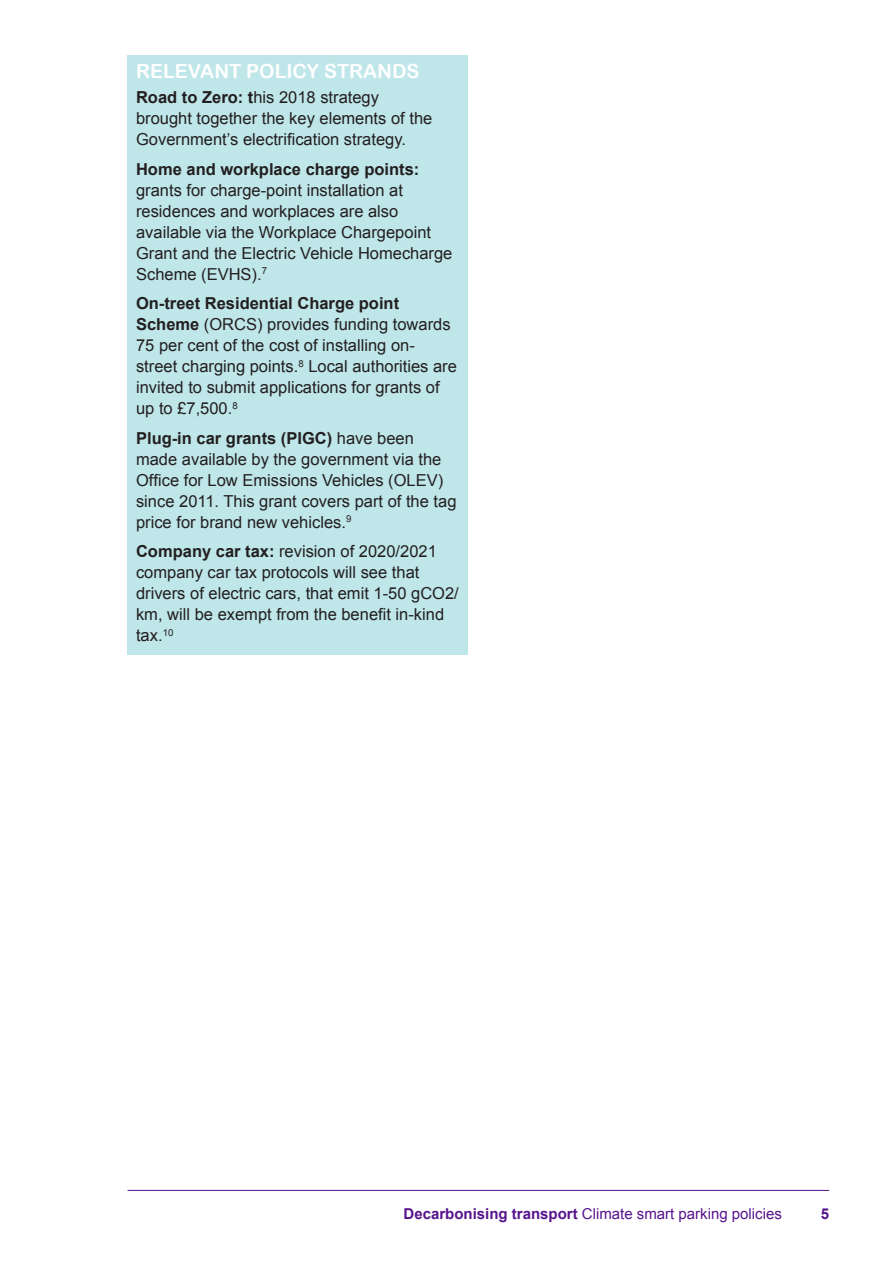
<style>
.page{position:relative;width:893px;height:1263px;background:#fff}
.page>*{position:absolute;margin:0;border:0;box-sizing:border-box;transform-origin:0 0}
.Top_tip_title{font:19.5px "Arial Rounded MT Bold";color:#fff}
.top_tip_copy{font:16.5px/21px "Arial";color:#231f20}
.t1{font:15px "Arial";color:#57148c}
.t2{font:700 15px "Arial";color:#57148c}
.s1{font-weight:700}
</style>
<div class="page">
<hr style="left:128px;top:1190px;width:701px;height:1px;background:#57148c">
<div style="left:128px;top:55px;width:340px;height:40px;background:#bfe6e9"></div>
<div style="left:128px;top:83px;width:340px;height:74px;background:#bfe6e9"></div>
<div style="left:128px;top:154px;width:340px;height:138px;background:#bfe6e9"></div>
<div style="left:128px;top:289px;width:340px;height:137px;background:#bfe6e9"></div>
<div style="left:128px;top:423px;width:340px;height:117px;background:#bfe6e9"></div>
<div style="left:128px;top:537px;width:340px;height:117px;background:#bfe6e9"></div>
<p class="Top_tip_title" style="left:136px;top:60px;width:285px">RELEVANT POLICY STRANDS</p>
<p class="top_tip_copy" style="left:136px;top:87px;width:298px"><span class="s1">Road to Zero: t</span>his 2018 strategy brought together the key elements of the<br>Government’s electrification strategy.</p>
<p class="top_tip_copy" style="left:136px;top:159px;width:318px"><span class="s1">Home and workplace charge points: </span>grants for charge-point installation at residences and workplaces are also available via the Workplace Chargepoint Grant and the Electric Vehicle Homecharge Scheme (EVHS).<sup>7</sup></p>
<p class="top_tip_copy" style="left:136px;top:293px;width:322px"><span class="s1">On-treet Residential Charge point Scheme</span> (ORCS) provides funding towards 75 per cent of the cost of installing on&shy;street charging points.<sup>8</sup> Local authorities are invited to submit applications for grants of up to £7,500.<sup>8</sup></p>
<p class="top_tip_copy" style="left:136px;top:428px;width:322px"><span class="s1">Plug-in car grants (PIGC)</span> have been made available by the government via the Office for Low Emissions Vehicles (OLEV) since 2011. This grant covers part of the tag price for brand new vehicles.<sup>9</sup></p>
<p class="top_tip_copy" style="left:136px;top:541px;width:324px"><span class="s1">Company car tax:</span> revision of 2020/2021 company car tax protocols will see that drivers of electric cars, that emit 1-50 gCO2/ km, will be exempt from the benefit in-kind tax.<sup>10</sup></p>
<p class="t1" style="left:403px;top:1203px;width:380px"><span class="s1">Decarbonising transport</span> Climate smart parking policies</p>
<p class="t2" style="left:821px;top:1203px;width:10px">5</p>
</div>
